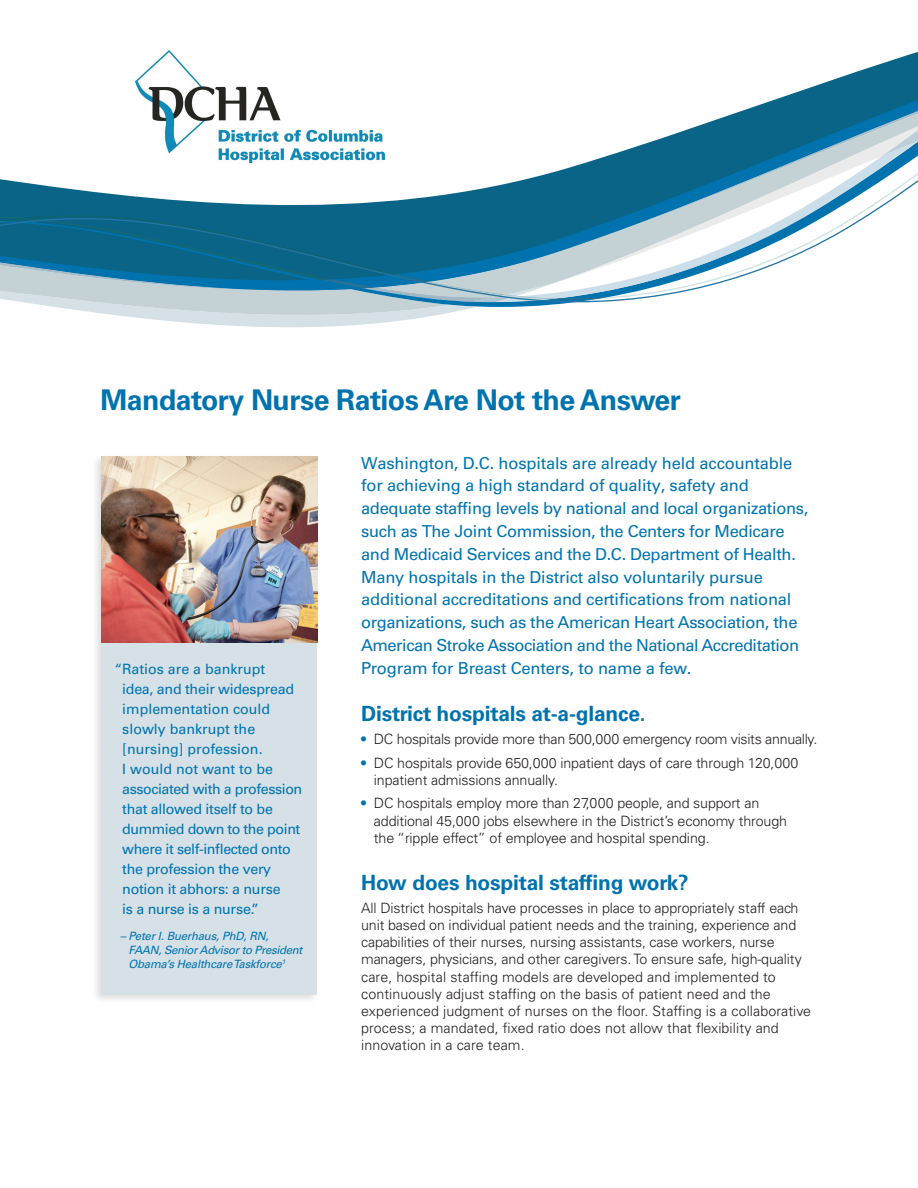
<style>
.page{position:relative;width:918px;height:1188px;background:#fff}
.page>*{position:absolute;margin:0;border:0;box-sizing:border-box;transform-origin:0 0}
.t1{font:700 28.5px "Univers LT Std";letter-spacing:-.02em;color:#0073ae}
.t2{font:700 21px "Univers LT Std";letter-spacing:-.01em;color:#0073ae}
.t3{font:16.5px/22.8px "Univers LT Std";letter-spacing:-.02em;color:#0073ae}
.t4{font:300 14.25px/17.1px "Univers LT Std";letter-spacing:-.01em;color:#231f20}
.t5{font:14.25px/20px "Univers LT Std";letter-spacing:-.02em;color:#0073ae}
.t6{font:italic 11.4px/14.2px "Univers LT Std";letter-spacing:-.02em;color:#0073ae}
.s1{font-weight:400;color:#0073ae}
</style>
<div class="page">
<svg style="left:49px;top:306px;width:483px;height:22px"></svg>
<svg style="left:0;top:52px;width:918px;height:254px"></svg>
<img style="left:135px;top:50px;width:250px;height:112px">
<div style="left:92px;top:453px;width:228px;height:551px;background:#231f20;opacity:.15"></div>
<div style="left:101px;top:456px;width:216px;height:539px;background:#d5e1e7"></div>
<img style="left:101px;top:457px;width:216px;height:185px">
<h1 class="t1" style="left:101px;top:383px;width:582px">Mandatory Nurse Ratios Are Not the Answer</h1>
<p class="t5" style="left:122px;top:659px;width:182px;text-indent:-8px">“Ratios are a bankrupt<br>idea, and their widespread implementation could slowly bankrupt the [nursing] profession.<br>I would not want to be associated with a profession that allowed itself to be dummied down to the point where it self-inflected onto the profession the very notion it abhors: a nurse<br>is a nurse is a nurse.”</p>
<p class="t6" style="left:129px;top:929px;width:175px;text-indent:-8px">– Peter I. Buerhaus, PhD, RN,<br>FAAN, Senior Advisor to President<br>Obama’s Healthcare Taskforce<sup>1</sup></p>
<p class="t3" style="left:361px;top:451px;width:449px">Washington, D.C. hospitals are already held accountable for achieving a high standard of quality, safety and adequate staffing levels by national and local organizations, such as The Joint Commission, the Centers for Medicare and Medicaid Services and the D.C. Department of Health.<br>Many hospitals in the District also voluntarily pursue additional accreditations and certifications from national organizations, such as the American Heart Association, the American Stroke Association and the National Accreditation Program for Breast Centers, to name a few.</p>
<h2 class="t2" style="left:361px;top:701px;width:286px">District hospitals at-a-glance.</h2>
<p class="t4" style="left:361px;top:731px;width:458px"><span class="s1">•</span> DC hospitals provide more than 500,000 emergency room visits annually.</p>
<p class="t4" style="left:374px;top:754px;width:426px;text-indent:-13px"><span class="s1">•</span> DC hospitals provide 650,000 inpatient days of care through 120,000 inpatient admissions annually.</p>
<p class="t4" style="left:374px;top:795px;width:415px;text-indent:-13px"><span class="s1">•</span> DC hospitals employ more than 27,000 people, and support an additional 45,000 jobs elsewhere in the District’s economy through the “ripple effect” of employee and hospital spending.</p>
<h2 class="t2" style="left:361px;top:870px;width:329px">How does hospital staffing work?</h2>
<p class="t4" style="left:361px;top:900px;width:452px">All District hospitals have processes in place to appropriately staff each unit based on individual patient needs and the training, experience and capabilities of their nurses, nursing assistants, case workers, nurse managers, physicians, and other caregivers. To ensure safe, high-quality care, hospital staffing models are developed and implemented to continuously adjust staffing on the basis of patient need and the experienced judgment of nurses on the floor. Staffing is a collaborative process; a mandated, fixed ratio does not allow that flexibility and innovation in a care team.</p>
</div>
